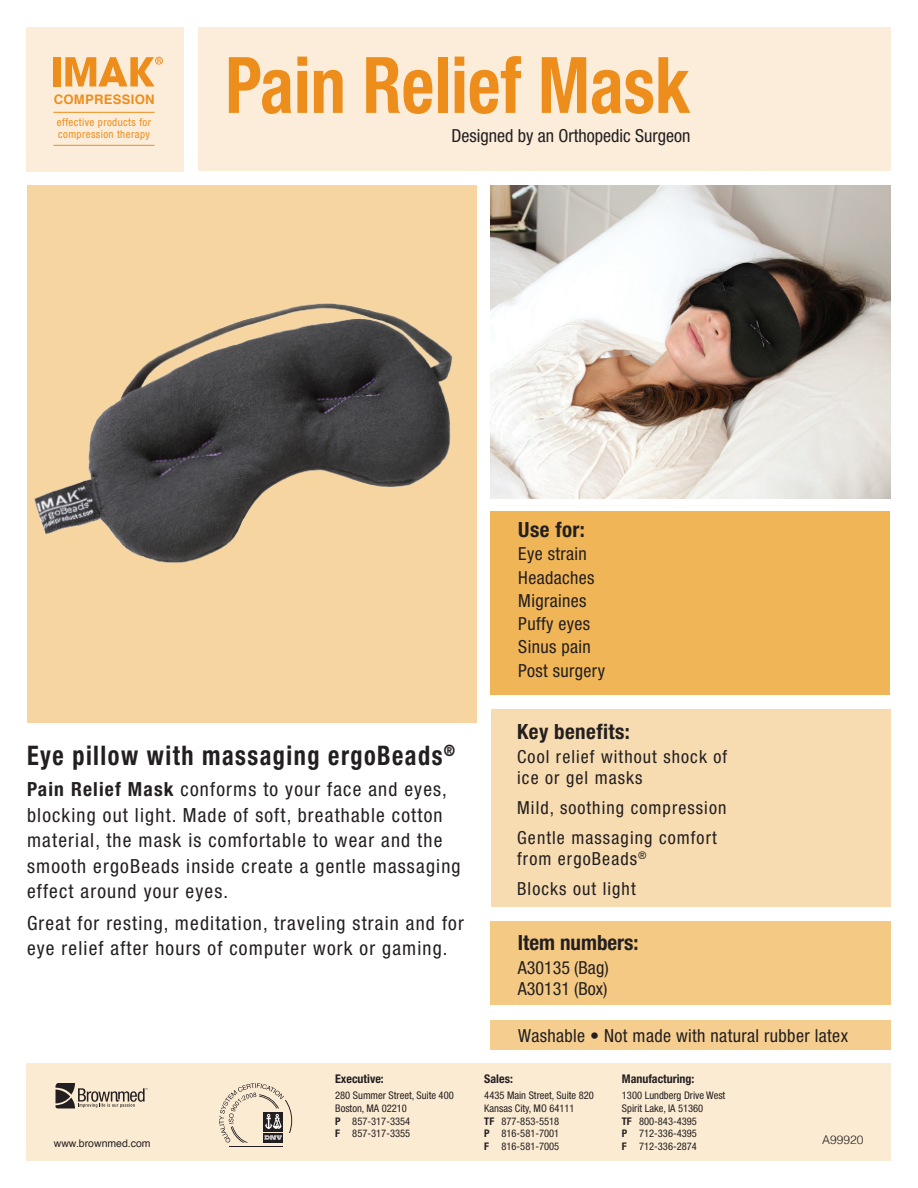
<style>
.page{position:relative;width:918px;height:1188px;background:#fff}
.page>*{position:absolute;margin:0;border:0;box-sizing:border-box;transform-origin:0 0}
.t1{font:700 condensed 78px "Helvetica Neue";color:#ed8e1c;scale:.9 1}
.t2{font:700 condensed 27px "Helvetica Neue";letter-spacing:.06em;color:#231f20;scale:.9 1}
.t3{font:700 condensed 21px "Helvetica Neue";letter-spacing:.02em;color:#231f20}
.t4{font:700 condensed 21px "Helvetica Neue";color:#231f20}
.t5{font:condensed 19.5px/25.5px "Helvetica Neue";letter-spacing:.06em;color:#231f20}
.t6{font:condensed 18px/30px "Helvetica Neue";letter-spacing:.06em;color:#231f20}
.t7{font:condensed 18px/23.2px "Helvetica Neue";letter-spacing:.02em;color:#231f20}
.t8{font:condensed 18px/21px "Helvetica Neue";color:#231f20}
.t9{font:700 13.05px "Helvetica";letter-spacing:.02em;color:#ed8e1c}
.t10{font:700 condensed 12px "Helvetica Neue";color:#231f20}
.t11{font:300 12px "Helvetica";color:#231f20}
.t12{font:condensed 10.8px/12.1px "Helvetica Neue";letter-spacing:.04em;color:#ed8e1c}
.t13{font:condensed 10.5px/12.6px "Helvetica Neue";color:#231f20}
.t14{font:10.5px "Helvetica";color:#231f20}
.s1{font-weight:700}
</style>
<div class="page">
<div style="left:27px;top:1064px;width:864px;height:97px;background:#fbebd3"></div>
<div style="left:491px;top:1021px;width:400px;height:29px;background:#f5ce8f"></div>
<div style="left:491px;top:512px;width:399px;height:183px;background:#f0b557"></div>
<div style="left:491px;top:709px;width:400px;height:197px;background:#f8dcb1"></div>
<div style="left:491px;top:921px;width:400px;height:84px;background:#f4c984"></div>
<div style="left:26px;top:27px;width:158px;height:144px;background:#fceddb"></div>
<div style="left:198px;top:27px;width:692px;height:144px;background:#fceddb"></div>
<div style="left:27px;top:185px;width:449px;height:537px;background:#f7d5a1"></div>
<svg style="left:55px;top:1083px;width:93px;height:25px"></svg>
<hr style="left:229px;top:1146px;width:54px;height:1px;background:#231f20">
<svg style="left:219px;top:1083px;width:73px;height:60px"></svg>
<div style="left:54px;top:57px;width:7px;height:29px;background:#ed8e1c"></div>
<svg style="left:65px;top:57px;width:98px;height:29px"></svg>
<hr style="left:53px;top:112px;width:102px;height:1px;background:#ed8e1c">
<hr style="left:53px;top:145px;width:102px;height:1px;background:#ed8e1c">
<img style="left:34px;top:269px;width:472px;height:339px">
<img style="left:491px;top:185px;width:400px;height:313px">
<p class="t9" style="left:54px;top:88px;width:102px">COMPRESSION</p>
<p class="t12" style="left:57px;top:116px;width:96px">effective products for compression therapy</p>
<h1 class="t1" style="left:225px;top:38px;width:518px">Pain Relief Mask</h1>
<p class="t8" style="left:452px;top:125px;width:240px">Designed by an Orthopedic Surgeon</p>
<p class="t3" style="left:518px;top:517px;width:68px">Use for:</p>
<p class="t7" style="left:518px;top:542px;width:88px">Eye strain<br>Headaches<br>Migraines<br>Puffy eyes<br>Sinus pain<br>Post surgery</p>
<h2 class="t2" style="left:27px;top:739px;width:477px">Eye pillow with massaging ergoBeads<sup>®</sup></h2>
<p class="t5" style="left:27px;top:776px;width:435px"><span class="s1">Pain Relief Mask</span> conforms to your face and eyes, blocking out light. Made of soft, breathable cotton material, the mask is comfortable to wear and the smooth ergoBeads inside create a gentle massaging effect around your eyes.</p>
<p class="t5" style="left:27px;top:910px;width:438px">Great for resting, meditation, traveling strain and for eye relief after hours of computer work or gaming.</p>
<p class="t3" style="left:517px;top:719px;width:114px">Key benefits:</p>
<p class="t6" style="left:517px;top:746px;width:212px;line-height:21px">Cool relief without shock of ice or gel masks</p>
<p class="t6" style="left:517px;top:793px;width:211px">Mild, soothing compression<br>Gentle massaging comfort</p>
<p class="t6" style="left:517px;top:844px;width:131px">from ergoBeads<sup>®<br></sup>Blocks out light</p>
<p class="t4" style="left:518px;top:929px;width:122px">Item numbers:</p>
<p class="t8" style="left:518px;top:957px;width:93px">A30135 (Bag)<br>A30131 (Box)</p>
<p class="t7" style="left:518px;top:1024px;width:331px">Washable • Not made with natural rubber latex</p>
<p class="t10" style="left:484px;top:1071px;width:30px">Sales:</p>
<p class="t13" style="left:484px;top:1089px;width:111px">4435 Main Street, Suite 820<br>Kansas City, MO 64111<br><span class="s1">TF</span> 877-853-5518<br><span class="s1">P</span> 816-581-7001<br><span class="s1">F</span> 816-581-7005</p>
<p class="t10" style="left:622px;top:1071px;width:74px">Manufacturing:</p>
<p class="t10" style="left:335px;top:1071px;width:50px">Executive:</p>
<p class="t13" style="left:335px;top:1089px;width:120px">280 Summer Street, Suite 400<br>Boston, MA 02210<br><span class="s1">P</span> 857-317-3354<br><span class="s1">F</span> 857-317-3355</p>
<p class="t13" style="left:622px;top:1089px;width:105px">1300 Lundberg Drive West<br>Spirit Lake, IA 51360<br><span class="s1">TF</span> 800-843-4395<br><span class="s1">P</span> 712-336-4395<br><span class="s1">F</span> 712-336-2874</p>
<p class="t14" style="left:54px;top:1136px;width:98px">www.brownmed.com</p>
<p class="t11" style="left:822px;top:1132px;width:43px">A99920</p>
</div>
